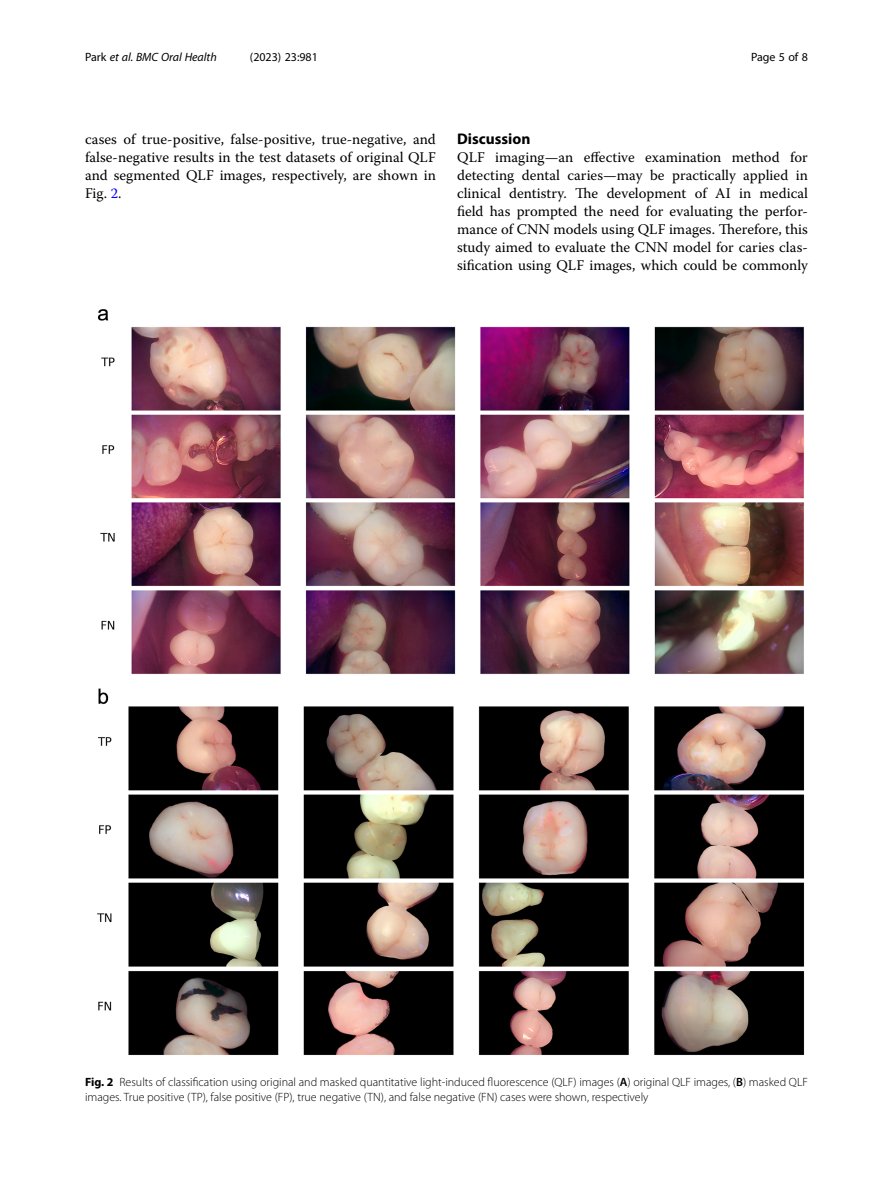
<style>
.page{position:relative;width:893px;height:1191px;background:#fff}
.page>*{position:absolute;margin:0;border:0;box-sizing:border-box;transform-origin:0 0}
.Head_1{font:700 15.45px "Myriad Pro";color:#000}
.Body_Text{font:14.7px/18px "Warnock Pro";color:#000;text-align:justify}
.Body_Text_Indent{font:14.7px/18px "Warnock Pro";color:#000;text-align:justify}
.Figure_Caption{font:300 12px/15px "Myriad Pro";color:#000}
.t1{font:italic 12px "Myriad Pro";color:#000}
.t2{font:12px "Myriad Pro";color:#000}
.s1{font-style:normal}
.s2{color:#00f}
.s3{font-weight:700}
.s4{font-weight:600}
</style>
<div class="page">
<img style="left:97px;top:309px;width:708px;height:746px">
<p class="t1" style="left:85px;top:50px;width:133px"><span class="s1">Park</span> et al. BMC Oral Health</p>
<p class="t2" style="left:250px;top:50px;width:70px">(2023) 23:981</p>
<p class="t2" style="left:751px;top:50px;width:58px">Page 5 of 8</p>
<p class="Body_Text_Indent" style="left:85px;top:130px;width:352px">cases of true-positive, false-positive, true-negative, and false-negative results in the test datasets of original QLF and segmented QLF images, respectively, are shown in Fig. <span class="s2">2</span>.</p>
<p class="Head_1" style="left:457px;top:129px;width:75px">Discussion</p>
<p class="Body_Text" style="left:457px;top:148px;width:352px">QLF imaging—an effective examination method for detecting dental caries—may be practically applied in clinical dentistry. The development of AI in medical field has prompted the need for evaluating the perfor&shy;mance of CNN models using QLF images. Therefore, this study aimed to evaluate the CNN model for caries clas&shy;sification using QLF images, which could be commonly</p>
<p class="Figure_Caption" style="left:85px;top:1074px;width:724px"><span class="s3">Fig. 2</span> Results of classification using original and masked quantitative light-induced fluorescence (QLF) images (<span class="s4">A</span>) original QLF images, (<span class="s4">B</span>) masked QLF images. True positive (TP), false positive (FP), true negative (TN), and false negative (FN) cases were shown, respectively</p>
</div>
